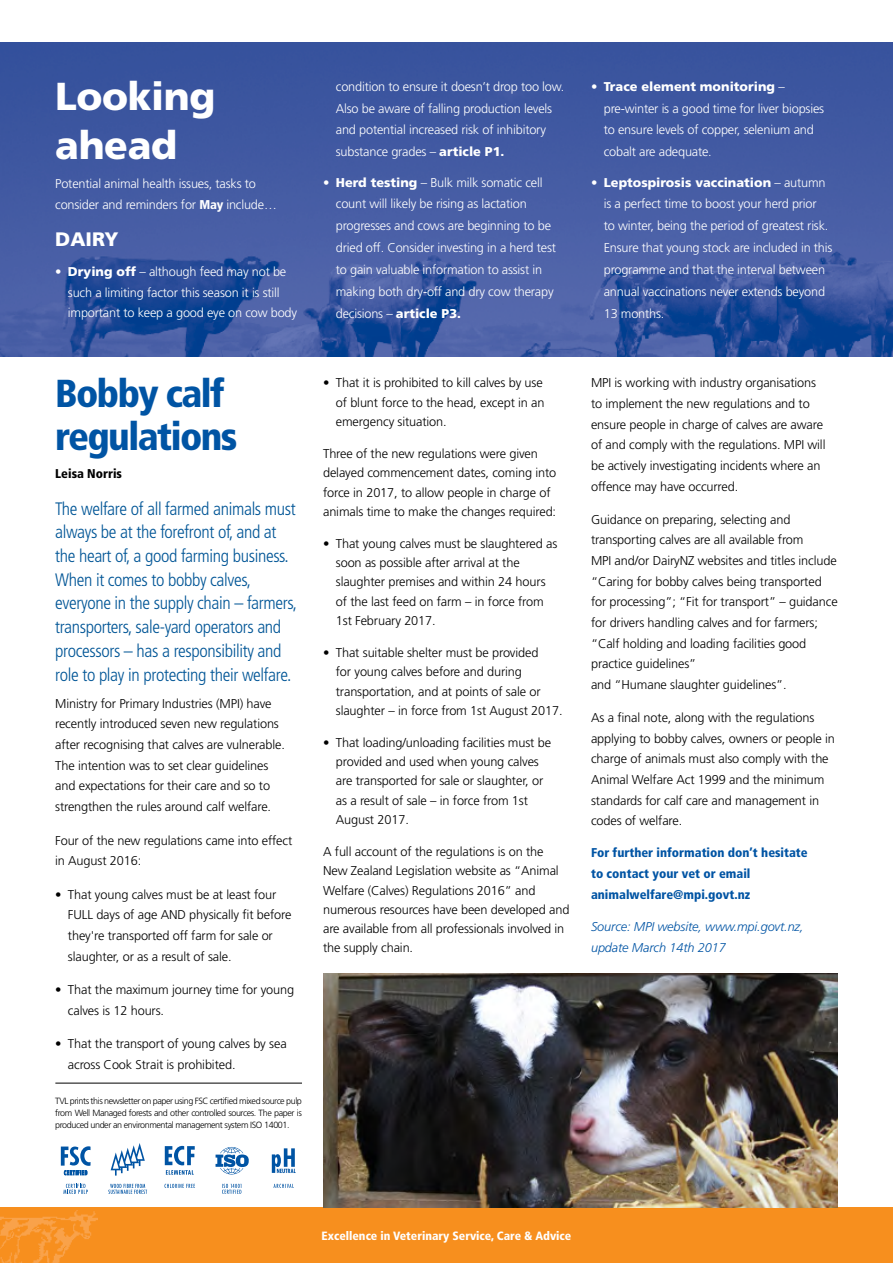
<style>
.page{position:relative;width:893px;height:1263px;background:#fff}
.page>*{position:absolute;margin:0;border:0;box-sizing:border-box;transform-origin:0 0}
.t1{font:900 condensed 39px/43.2px "Frutiger LT Std";letter-spacing:-.04em;color:#0054a4}
.t2{font:900 39px/48.2px "Frutiger LT Std";letter-spacing:-.01em;color:#fff}
.t3{font:900 19.5px "Frutiger LT Std";color:#fff}
.t4{font:300 condensed 18px/23.7px "Frutiger LT Std";letter-spacing:-.02em;color:#005596}
.t5{font:300 12.75px/19.4px "Frutiger LT Std";letter-spacing:-.01em;color:#000}
.t6{font:300 12.75px/21.9px "Frutiger LT Std";letter-spacing:-.015em;color:#fff}
.t7{font:900 condensed 12.75px/20.5px "Frutiger LT Std";color:#0054a4}
.t8{font:italic 300 12.75px/20.5px "Frutiger LT Std";letter-spacing:-.01em;color:#0054a4}
.t9{font:900 condensed 12.75px "Frutiger LT Std";color:#000}
.t10{font:900 condensed 12px "Frutiger LT Std";color:#fff}
.t11{font:300 9px/12px "Frutiger LT Std";letter-spacing:-.045em;color:#000;text-align:justify}
.s1{font-weight:900;font-stretch:condensed}
.s2{font-weight:900}
</style>
<div class="page">
<div style="left:0;top:1208px;width:893px;height:55px;background:#f78f1e"></div>
<img style="left:0;top:1210px;width:97px;height:53px">
<img style="left:0;top:42px;width:893px;height:315px">
<img style="left:323px;top:974px;width:515px;height:234px">
<hr style="left:55px;top:1083px;width:247px;height:1px;background:#000">
<svg style="left:272px;top:1148px;width:24px;height:25px"></svg>
<svg style="left:165px;top:1146px;width:30px;height:29px"></svg>
<svg style="left:61px;top:1146px;width:30px;height:29px"></svg>
<svg style="left:215px;top:1147px;width:34px;height:28px"></svg>
<svg style="left:111px;top:1143px;width:34px;height:32px"></svg>
<svg style="left:165px;top:1184px;width:30px;height:4px"></svg>
<svg style="left:273px;top:1184px;width:21px;height:4px"></svg>
<svg style="left:63px;top:1184px;width:25px;height:10px"></svg>
<svg style="left:222px;top:1184px;width:19px;height:10px"></svg>
<svg style="left:108px;top:1184px;width:39px;height:10px"></svg>
<h1 class="t2" style="left:55px;top:73px;width:162px">Looking ahead</h1>
<p class="t6" style="left:55px;top:173px;width:223px;line-height:20.9px">Potential animal health issues, tasks to consider and reminders for <span class="s1">May</span> include…</p>
<h2 class="t3" style="left:55px;top:228px;width:65px">DAIRY</h2>
<p class="t6" style="left:68px;top:261px;width:231px;line-height:20.9px;text-indent:-13px"><span class="s2">• Drying off</span> – although feed may not be such a limiting factor this season it is still important to keep a good eye on cow body</p>
<p class="t6" style="left:336px;top:76px;width:230px">condition to ensure it doesn’t drop too low.<br>Also be aware of falling production levels and potential increased risk of inhibitory substance grades – <span class="s2">article P1.</span></p>
<p class="t6" style="left:336px;top:171px;width:222px;text-indent:-13px"><span class="s2">• Herd testing</span> – Bulk milk somatic cell count will likely be rising as lactation progresses and cows are beginning to be dried off. Consider investing in a herd test to gain valuable information to assist in making both dry-off and dry cow therapy decisions – <span class="s2">article P3.</span></p>
<p class="t6" style="left:604px;top:76px;width:222px;text-indent:-13px"><span class="s2">• Trace element monitoring</span> – pre-winter is a good time for liver biopsies to ensure levels of copper, selenium and cobalt are adequate.</p>
<p class="t6" style="left:604px;top:171px;width:230px;text-indent:-13px"><span class="s2">• Leptospirosis vaccination</span> – autumn is a perfect time to boost your herd prior<br>to winter, being the period of greatest risk.<br>Ensure that young stock are included in this programme and that the interval between annual vaccinations never extends beyond 13 months.</p>
<h1 class="t1" style="left:55px;top:372px;width:184px">Bobby calf regulations</h1>
<p class="t9" style="left:55px;top:466px;width:68px">Leisa Norris</p>
<p class="t4" style="left:55px;top:497px;width:243px">The welfare of all farmed animals must always be at the forefront of, and at the heart of, a good farming business.<br>When it comes to bobby calves, everyone in the supply chain – farmers, transporters, sale-yard operators and processors – has a responsibility and role to play in protecting their welfare.</p>
<p class="t5" style="left:55px;top:693px;width:231px;line-height:20.7px">Ministry for Primary Industries (MPI) have recently introduced seven new regulations after recognising that calves are vulnerable.<br>The intention was to set clear guidelines and expectations for their care and so to strengthen the rules around calf welfare.</p>
<p class="t5" style="left:55px;top:830px;width:239px;line-height:20.7px">Four of the new regulations came into effect in August 2016:</p>
<p class="t5" style="left:68px;top:884px;width:225px;line-height:20.7px;text-indent:-13px">• That young calves must be at least four FULL days of age AND physically fit before they're transported off farm for sale or slaughter, or as a result of sale.</p>
<p class="t5" style="left:68px;top:980px;width:228px;line-height:20.7px;text-indent:-13px">• That the maximum journey time for young calves is 12 hours.</p>
<p class="t5" style="left:68px;top:1034px;width:220px;line-height:20.7px;text-indent:-13px">• That the transport of young calves by sea across Cook Strait is prohibited.</p>
<p class="t11" style="left:55px;top:1094px;width:248px">TVL prints this newsletter on paper using FSC certified mixed source pulp from Well Managed forests and other controlled sources. The paper is produced under an environmental management system ISO 14001.</p>
<p class="t5" style="left:336px;top:373px;width:210px;text-indent:-13px">• That it is prohibited to kill calves by use of blunt force to the head, except in an emergency situation.</p>
<p class="t5" style="left:323px;top:444px;width:235px">Three of the new regulations were given delayed commencement dates, coming into force in 2017, to allow people in charge of animals time to make the changes required:</p>
<p class="t5" style="left:336px;top:534px;width:223px;text-indent:-13px">• That young calves must be slaughtered as soon as possible after arrival at the slaughter premises and within 24 hours of the last feed on farm – in force from 1st February 2017.</p>
<p class="t5" style="left:336px;top:643px;width:228px;text-indent:-13px">• That suitable shelter must be provided<br>for young calves before and during transportation, and at points of sale or slaughter – in force from 1st August 2017.</p>
<p class="t5" style="left:336px;top:733px;width:217px;text-indent:-13px">• That loading/unloading facilities must be provided and used when young calves are transported for sale or slaughter, or as a result of sale – in force from 1st August 2017.</p>
<p class="t5" style="left:323px;top:842px;width:248px">A full account of the regulations is on the New Zealand Legislation website as “Animal Welfare (Calves) Regulations 2016” and numerous resources have been developed and are available from all professionals involved in the supply chain.</p>
<p class="t5" style="left:591px;top:373px;width:236px;line-height:20.5px">MPI is working with industry organisations to implement the new regulations and to ensure people in charge of calves are aware of and comply with the regulations. MPI will be actively investigating incidents where an offence may have occurred.</p>
<p class="t5" style="left:591px;top:509px;width:248px;line-height:20.5px">Guidance on preparing, selecting and transporting calves are all available from<br>MPI and/or DairyNZ websites and titles include “Caring for bobby calves being transported for processing”; “Fit for transport” – guidance for drivers handling calves and for farmers; “Calf holding and loading facilities good practice guidelines”<br>and “Humane slaughter guidelines”.</p>
<p class="t5" style="left:591px;top:708px;width:245px;line-height:20.5px">As a final note, along with the regulations applying to bobby calves, owners or people in charge of animals must also comply with the Animal Welfare Act 1999 and the minimum standards for calf care and management in codes of welfare.</p>
<p class="t7" style="left:591px;top:843px;width:218px">For further information don’t hesitate to contact your vet or email animalwelfare@mpi.govt.nz</p>
<p class="t8" style="left:591px;top:916px;width:214px">Source: MPI website, www.mpi.govt.nz, update March 14th 2017</p>
<p class="t10" style="left:322px;top:1228px;width:251px">Excellence in Veterinary Service, Care &amp; Advice</p>
</div>
